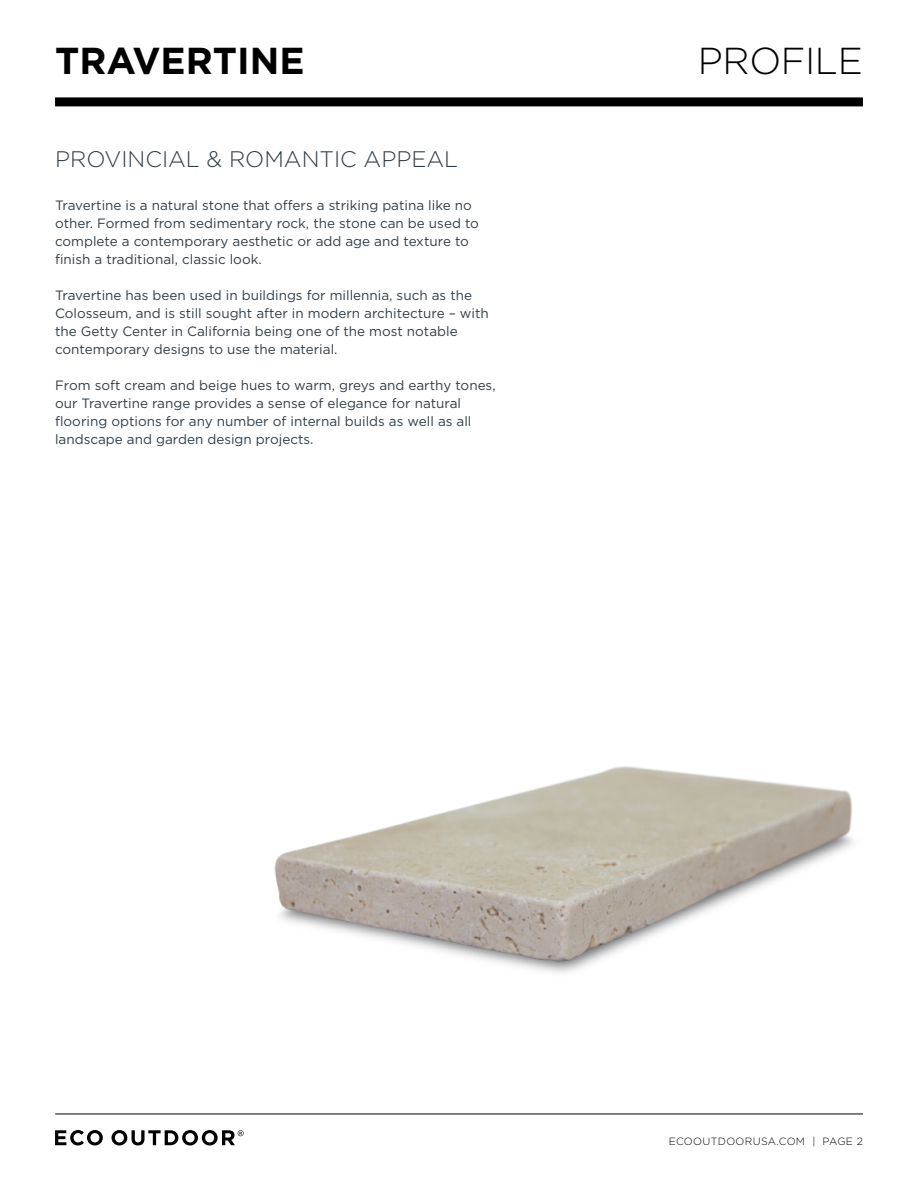
<style>
.page{position:relative;width:918px;height:1188px;background:#fff}
.page>*{position:absolute;margin:0;border:0;box-sizing:border-box;transform-origin:0 0}
.t1{font:700 37.5px "Gotham";color:#000}
.t2{font:300 37.5px "Gotham";letter-spacing:-.01em;color:#000}
.t3{font:300 22.5px "Gotham";color:#303e49}
.t4{font:13.5px/18px "Gotham";color:#303e49}
.t5{font:300 10.5px "Gotham";letter-spacing:.03em;color:#000}
</style>
<div class="page">
<hr style="left:55px;top:1114px;width:808px;height:1px;background:#000">
<svg style="left:55px;top:1130px;width:48px;height:15px"></svg>
<svg style="left:111px;top:1130px;width:133px;height:15px"></svg>
<div style="left:55px;top:97px;width:808px;height:9px;background:#000"></div>
<img style="left:274px;top:766px;width:580px;height:207px">
<h1 class="t1" style="left:55px;top:39px;width:251px">TRAVERTINE</h1>
<h1 class="t2" style="left:698px;top:40px;width:167px">PROFILE</h1>
<h2 class="t3" style="left:55px;top:147px;width:405px">PROVINCIAL &amp; ROMANTIC APPEAL</h2>
<p class="t4" style="left:55px;top:196px;width:425px">Travertine is a natural stone that offers a striking patina like no other. Formed from sedimentary rock, the stone can be used to complete a contemporary aesthetic or add age and texture to finish a traditional, classic look.</p>
<p class="t4" style="left:55px;top:286px;width:435px">Travertine has been used in buildings for millennia, such as the Colosseum, and is still sought after in modern architecture – with the Getty Center in California being one of the most notable contemporary designs to use the material.</p>
<p class="t4" style="left:55px;top:376px;width:442px">From soft cream and beige hues to warm, greys and earthy tones, our Travertine range provides a sense of elegance for natural flooring options for any number of internal builds as well as all landscape and garden design projects.</p>
<p class="t5" style="left:669px;top:1135px;width:196px">ECOOUTDOORUSA.COM | PAGE 2</p>
</div>
